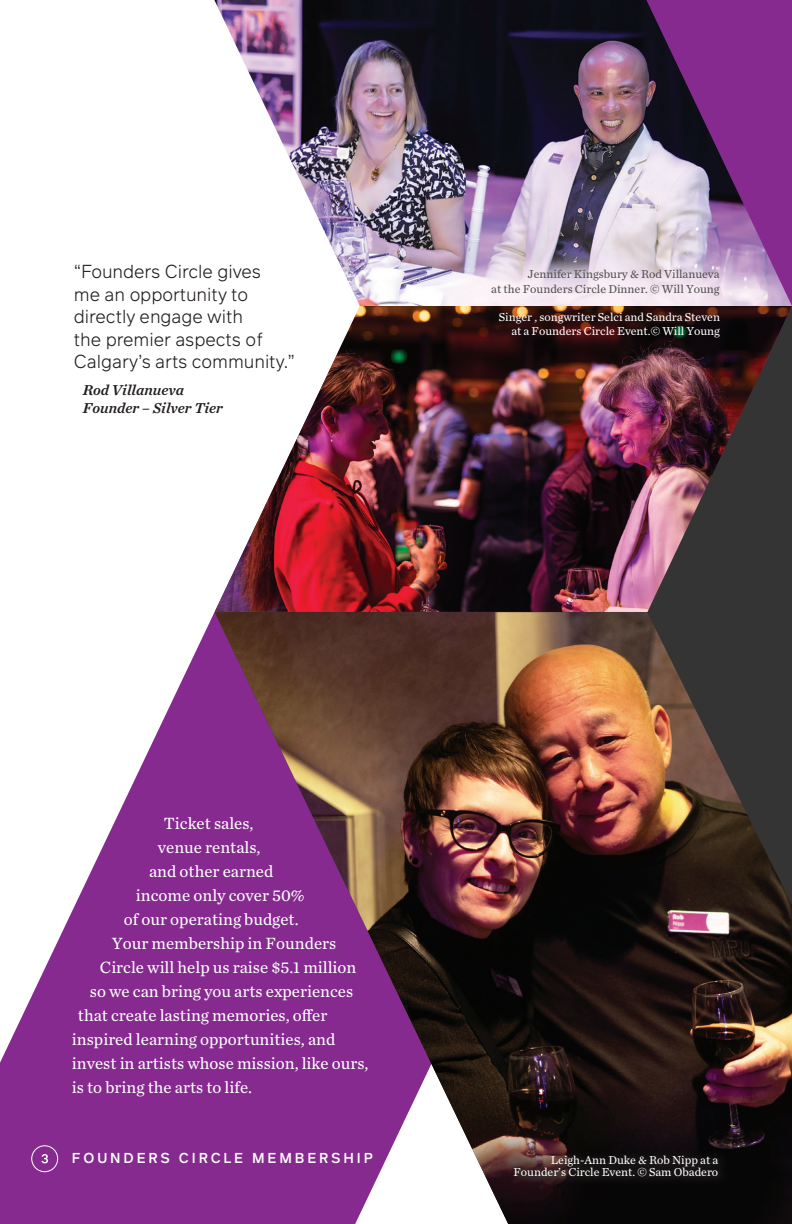
<style>
.page{position:relative;width:792px;height:1224px;background:#fff}
.page>*{position:absolute;margin:0;border:0;box-sizing:border-box;transform-origin:0 0}
.t1{font:300 18.2px/22.4px "Infra";letter-spacing:-.005em;color:#231f20}
.Body_copy{font:17px "Chronicle Text G2";color:#fff}
.Quote_Author{font:italic 15px/18px "Chronicle Text G2 Semi";color:#231f20}
.t2{font:500 14px "Infra";letter-spacing:.205em;color:#fff}
.t3{font:12px/14.4px "Chronicle Text G2";color:#fff;text-align:right}
.t4{font:12px/14.4px "Chronicle Text G2";color:#524f4f;text-align:right}
</style>
<div class="page">
<svg style="left:0;top:613px;width:214px;height:611px;fill:#862a90"></svg>
<img style="left:214px;top:0;width:578px;height:1224px">
<img style="left:215px;top:612px;width:577px;height:612px">
<div style="left:509px;top:1148px;width:221px;height:39px;background:#231f20;opacity:.75"></div>
<svg style="left:41px;top:1154px;width:7px;height:9px"></svg>
<div style="left:31px;top:1146px;width:27px;height:26px;border:1px solid #fff;border-radius:50%"></div>
<p class="t1" style="left:74px;top:260px;width:222px">“Founders Circle gives<br>me an opportunity to directly engage with<br>the premier aspects of<br>Calgary’s arts community.”</p>
<p class="Quote_Author" style="left:83px;top:381px;width:142px">Rod Villanueva<br>Founder – Silver Tier</p>
<p class="t4" style="left:491px;top:266px;width:230px">Jennifer Kingsbury &amp; Rod Villanueva<br>at the Founders Circle Dinner. © Will Young</p>
<p class="t3" style="left:499px;top:309px;width:223px">Singer , songwriter Selci and Sandra Steven at a Founders Circle Event.© Will Young</p>
<p class="Body_copy" style="left:164px;top:810px;width:91px">Ticket sales,</p>
<p class="Body_copy" style="left:158px;top:834px;width:104px">venue rentals,</p>
<p class="Body_copy" style="left:149px;top:858px;width:126px">and other earned</p>
<p class="Body_copy" style="left:136px;top:882px;width:170px">income only cover 50%</p>
<p class="Body_copy" style="left:124px;top:906px;width:176px">of our operating budget.</p>
<p class="Body_copy" style="left:112px;top:930px;width:226px">Your membership in Founders</p>
<p class="Body_copy" style="left:100px;top:954px;width:258px">Circle will help us raise $5.1 million</p>
<p class="Body_copy" style="left:90px;top:978px;width:265px">so we can bring you arts experiences</p>
<p class="Body_copy" style="left:78px;top:1002px;width:251px">that create lasting memories, offer</p>
<p class="Body_copy" style="left:72px;top:1026px;width:265px">inspired learning opportunities, and</p>
<p class="Body_copy" style="left:72px;top:1050px;width:298px">invest in artists whose mission, like ours,</p>
<p class="Body_copy" style="left:72px;top:1074px;width:182px">is to bring the arts to life.</p>
<p class="t2" style="left:72px;top:1148px;width:302px">FOUNDERS CIRCLE MEMBERSHIP</p>
<p class="t3" style="left:513px;top:1153px;width:206px;line-height:12px">Leigh-Ann Duke &amp; Rob Nipp at a<br>Founder’s Circle Event. © Sam Obadero</p>
</div>
